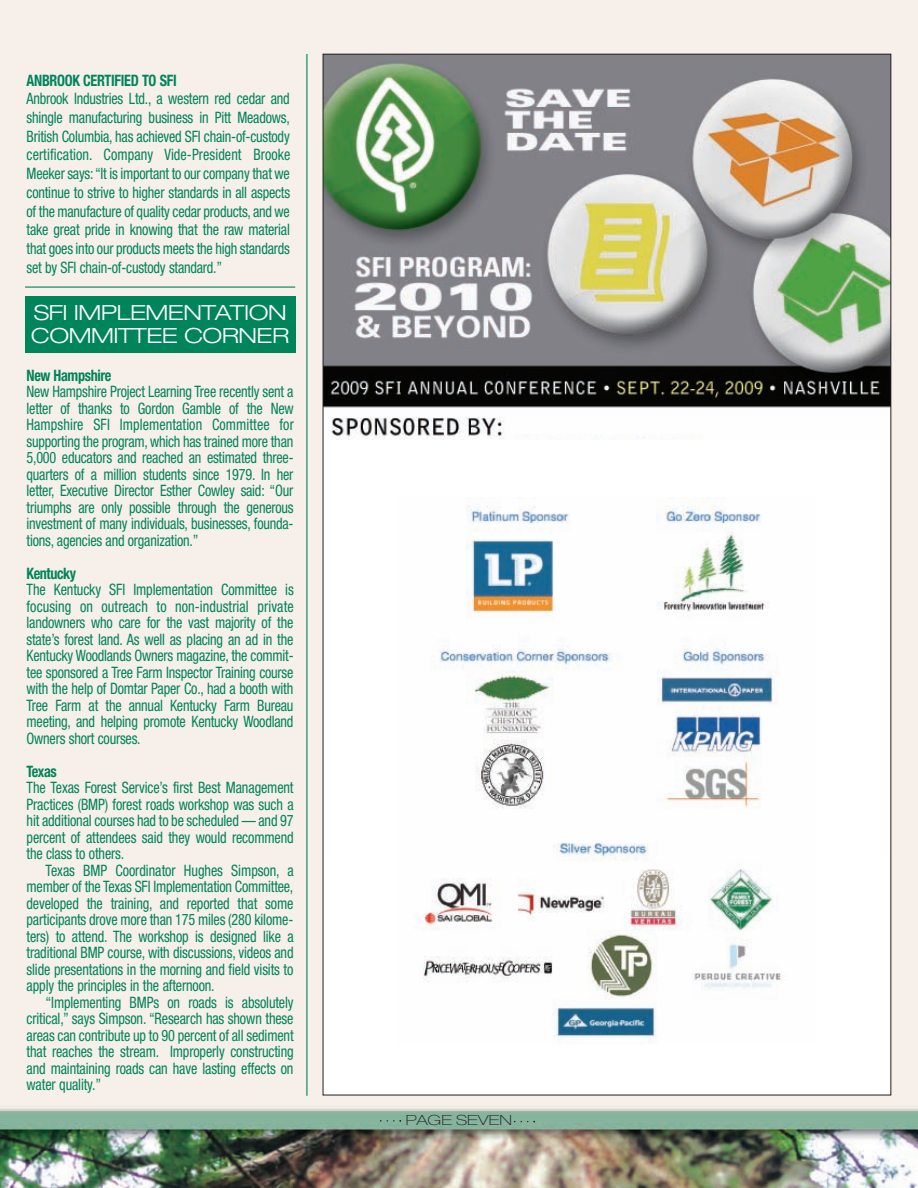
<style>
.page{position:relative;width:918px;height:1188px;background:#fff}
.page>*{position:absolute;margin:0;border:0;box-sizing:border-box;transform-origin:0 0}
.t1{font:300 expanded 20.85px/22.5px "Helvetica Neue";letter-spacing:-.02em;color:#fff;scale:1.11 1}
.t2{font:condensed 15.75px/16.5px "Helvetica Neue";letter-spacing:-.01em;color:#00845a;text-align:justify;scale:.9 1}
.t3{font:700 condensed 15.75px "Helvetica Neue";letter-spacing:-.025em;color:#00845a;scale:.9 1}
.t4{font:100 expanded 14.1px "Helvetica Neue";color:#231f20;scale:1.18 1}
</style>
<div class="page">
<img style="left:0;top:0;width:918px;height:1188px">
<svg style="left:380px;top:1120px;width:21px;height:2px"></svg>
<svg style="left:514px;top:1121px;width:21px;height:1px"></svg>
<hr style="left:306px;top:54px;width:1px;height:1042px;background:#00845a">
<div style="left:25px;top:296px;width:270px;height:56px;background:#00845a"></div>
<hr style="left:25px;top:287px;width:270px;height:1px;background:#00845a">
<img style="left:325px;top:56px;width:564px;height:801px">
<div style="left:330px;top:440px;width:550px;height:410px;background:#fff"></div>
<div style="left:331px;top:448px;width:547px;height:646px;background:#fff"></div>
<img style="left:423px;top:498px;width:359px;height:545px">
<p class="t3" style="left:27px;top:74px;width:168px">ANBROOK CERTIFIED TO SFI</p>
<p class="t2" style="left:27px;top:91px;width:295px;line-height:18.8px">Anbrook Industries Ltd., a western red cedar and shingle manufacturing business in Pitt Meadows, British Columbia, has achieved SFI chain-of-custody certification. Company Vide-President Brooke Meeker says:“It is important to our company that we continue to strive to higher standards in all aspects of the manufacture of quality cedar products, and we take great pride in knowing that the raw material that goes into our products meets the high standards set by SFI chain-of-custody standard.”</p>
<h1 class="t1" style="left:31px;top:304px;width:234px">SFI IMPLEMENTATION<br>COMMITTEE CORNER</h1>
<p class="t3" style="left:27px;top:369px;width:96px">New Hampshire</p>
<p class="t2" style="left:27px;top:385px;width:299px">New Hampshire Project Learning Tree recently sent a letter of thanks to Gordon Gamble of the New Hampshire SFI Implementation Committee for supporting the program, which has trained more than 5,000 educators and reached an estimated three&shy;quarters of a million students since 1979. In her letter, Executive Director Esther Cowley said: “Our triumphs are only possible through the generous investment of many individuals, businesses, founda&shy;tions, agencies and organization.”</p>
<p class="t3" style="left:27px;top:567px;width:57px">Kentucky</p>
<p class="t2" style="left:27px;top:583px;width:298px">The Kentucky SFI Implementation Committee is focusing on outreach to non-industrial private landowners who care for the vast majority of the state’s forest land. As well as placing an ad in the Kentucky Woodlands Owners magazine, the commit&shy;tee sponsored a Tree Farm Inspector Training course with the help of Domtar Paper Co., had a booth with Tree Farm at the annual Kentucky Farm Bureau meeting, and helping promote Kentucky Woodland Owners short courses.</p>
<p class="t3" style="left:27px;top:765px;width:35px">Texas</p>
<p class="t2" style="left:27px;top:781px;width:298px">The Texas Forest Service’s first Best Management Practices (BMP) forest roads workshop was such a hit additional courses had to be scheduled — and 97 percent of attendees said they would recommend the class to others.</p>
<p class="t2" style="left:27px;top:863px;width:298px;text-indent:19px">Texas BMP Coordinator Hughes Simpson, a member of the Texas SFI Implementation Committee, developed the training, and reported that some participants drove more than 175 miles (280 kilome&shy;ters) to attend. The workshop is designed like a traditional BMP course, with discussions, videos and slide presentations in the morning and field visits to apply the principles in the afternoon.</p>
<p class="t2" style="left:27px;top:995px;width:298px;text-indent:19px">“Implementing BMPs on roads is absolutely critical,” says Simpson. “Research has shown these areas can contribute up to 90 percent of all sediment that reaches the stream. Improperly constructing and maintaining roads can have lasting effects on water quality.”</p>
<p class="t4" style="left:406px;top:1115px;width:91px">PAGE SEVEN</p>
</div>
